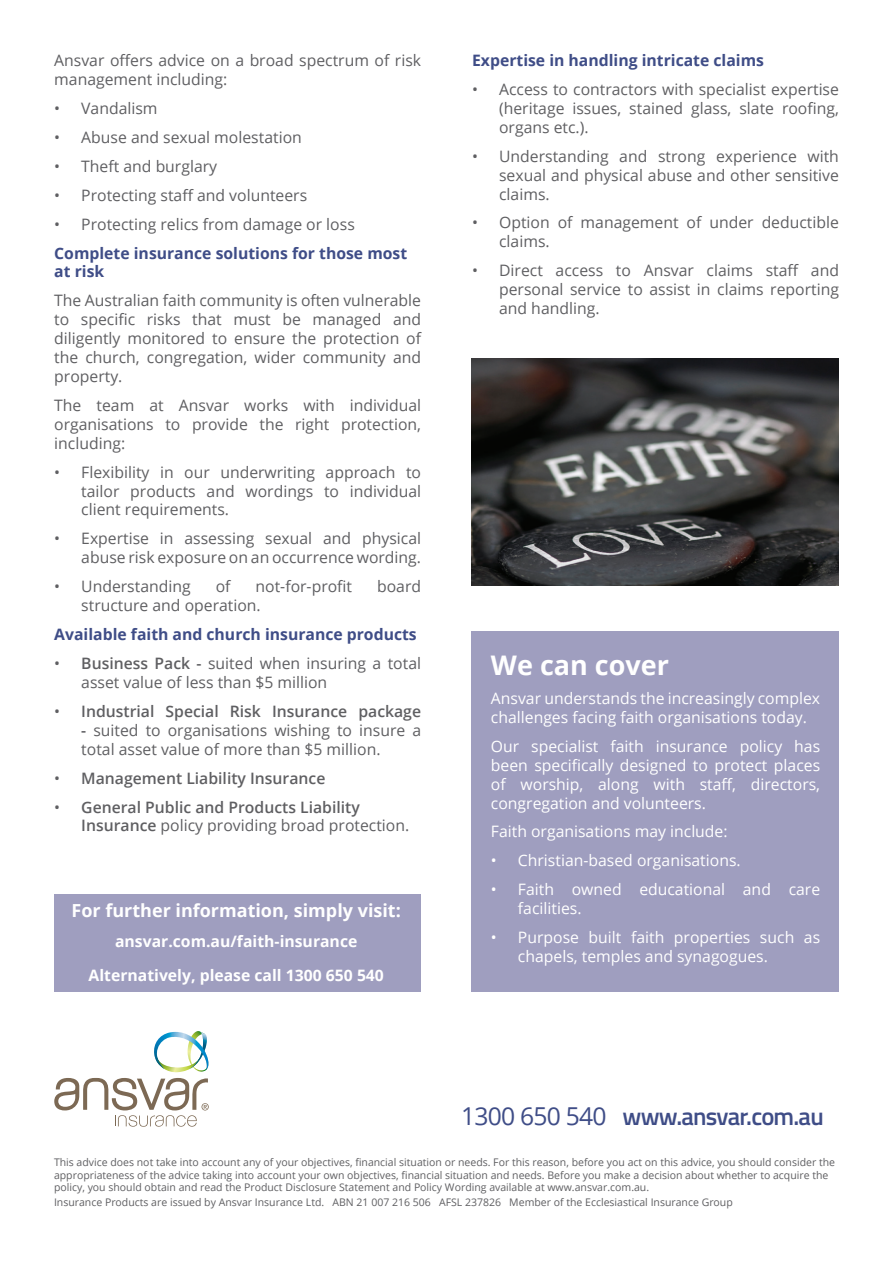
<style>
.page{position:relative;width:893px;height:1263px;background:#fff}
.page>*{position:absolute;margin:0;border:0;box-sizing:border-box;transform-origin:0 0}
.t1{font:700 27px "Open Sans";color:#fff}
.t2{font:600 24.6px "Titillium Web";letter-spacing:-.03em;color:#3f4d87}
.t3{font:700 18px "Open Sans";color:#fff}
.t4{font:15.75px/18.9px "Open Sans";color:#5f5f62;text-align:justify}
.t5{font:15.75px/18.9px "Open Sans";color:#fff}
.t6{font:600 15.75px/18.9px "Open Sans";color:#5f5f62}
.t7{font:700 15.75px/18.9px "Open Sans";color:#3f4d87}
.t8{font:700 15.75px "Open Sans";color:#fff}
.t9{font:10.5px/12.6px "Open Sans";color:#5f5f62}
.s1{font-weight:600}
.s2{font-weight:400}
.s3{font-family:"Open Sans";font-weight:400}
</style>
<div class="page">
<div style="left:54px;top:894px;width:367px;height:98px;background:#9f9ebf"></div>
<img style="left:472px;top:359px;width:367px;height:226px">
<div style="left:472px;top:631px;width:367px;height:361px;background:#9f9ebf"></div>
<svg style="left:54px;top:1031px;width:155px;height:96px"></svg>
<p class="t4" style="left:54px;top:50px;width:368px">Ansvar offers advice on a broad spectrum of risk management including:</p>
<p class="t4" style="left:54px;top:98px;width:105px">• Vandalism</p>
<p class="t4" style="left:54px;top:127px;width:249px">• Abuse and sexual molestation</p>
<p class="t4" style="left:54px;top:156px;width:164px">• Theft and burglary</p>
<p class="t4" style="left:54px;top:185px;width:254px">• Protecting staff and volunteers</p>
<p class="t4" style="left:54px;top:214px;width:302px">• Protecting relics from damage or loss</p>
<p class="t7" style="left:54px;top:243px;width:354px">Complete insurance solutions for those most at risk</p>
<p class="t4" style="left:54px;top:291px;width:368px">The Australian faith community is often vulnerable to specific risks that must be managed and diligently monitored to ensure the protection of the church, congregation, wider community and property.</p>
<p class="t4" style="left:54px;top:395px;width:368px">The team at Ansvar works with individual organisations to provide the right protection, including:</p>
<p class="t4" style="left:81px;top:462px;width:341px;text-indent:-27px">• Flexibility in our underwriting approach to tailor products and wordings to individual client requirements.</p>
<p class="t4" style="left:54px;top:529px;width:368px;text-align:right">• Expertise in assessing sexual and physical abuse risk exposure on an occurrence wording.</p>
<p class="t4" style="left:54px;top:577px;width:138px">• Understanding</p>
<p class="t4" style="left:216px;top:577px;width:16px">of</p>
<p class="t4" style="left:255px;top:577px;width:98px">not-for-profit</p>
<p class="t4" style="left:377px;top:577px;width:46px">board</p>
<p class="t4" style="left:81px;top:596px;width:181px">structure and operation.</p>
<p class="t7" style="left:54px;top:624px;width:364px">Available faith and church insurance products</p>
<p class="t4" style="left:81px;top:653px;width:341px;text-indent:-27px">• <span class="s1">Business Pack -</span> suited when insuring a total asset value of less than $5 million</p>
<p class="t6" style="left:54px;top:701px;width:368px"><span class="s2">•</span> Industrial Special Risk Insurance package</p>
<p class="t4" style="left:81px;top:720px;width:341px"><span class="s1">-</span> suited to organisations wishing to insure a total asset value of more than $5 million.</p>
<p class="t6" style="left:54px;top:768px;width:273px"><span class="s2">•</span> Management Liability Insurance</p>
<p class="t6" style="left:81px;top:797px;width:330px;text-indent:-27px"><span class="s2">•</span> General Public and Products Liability<br>Insurance <span class="s2">policy providing broad protection.</span></p>
<p class="t3" style="left:72px;top:898px;width:331px">For further information, simply visit:</p>
<p class="t8" style="left:115px;top:930px;width:244px">ansvar.com.au/faith-insurance</p>
<p class="t8" style="left:89px;top:964px;width:297px">Alternatively, please call 1300 650 540</p>
<p class="t7" style="left:472px;top:50px;width:293px">Expertise in handling intricate claims</p>
<p class="t4" style="left:499px;top:79px;width:341px;text-indent:-27px">• Access to contractors with specialist expertise (heritage issues, stained glass, slate roofing, organs etc.).</p>
<p class="t4" style="left:499px;top:146px;width:341px;text-indent:-27px">• Understanding and strong experience with sexual and physical abuse and other sensitive claims.</p>
<p class="t4" style="left:499px;top:213px;width:341px;text-indent:-27px">• Option of management of under deductible claims.</p>
<p class="t4" style="left:499px;top:261px;width:341px;text-indent:-27px">• Direct access to Ansvar claims staff and personal service to assist in claims reporting and handling.</p>
<p class="t1" style="left:491px;top:646px;width:180px">We can cover</p>
<p class="t5" style="left:491px;top:688px;width:331px">Ansvar understands the increasingly complex challenges facing faith organisations today.</p>
<p class="t5" style="left:491px;top:736px;width:331px;text-align:justify">Our specialist faith insurance policy has been specifically designed to protect places of worship, along with staff, directors, congregation and volunteers.</p>
<p class="t5" style="left:491px;top:822px;width:238px">Faith organisations may include:</p>
<p class="t5" style="left:491px;top:851px;width:251px">• Christian-based organisations.</p>
<p class="t5" style="left:518px;top:880px;width:304px;text-indent:-27px">• Faith owned educational and care facilities.</p>
<p class="t5" style="left:518px;top:927px;width:304px;text-indent:-27px">• Purpose built faith properties such as chapels, temples and synagogues.</p>
<p class="t2" style="left:461px;top:1098px;width:364px"><span class="s3">1300 650 540</span> www.ansvar.com.au</p>
<p class="t9" style="left:54px;top:1155px;width:783px">This advice does not take into account any of your objectives, financial situation or needs. For this reason, before you act on this advice, you should consider the appropriateness of the advice taking into account your own objectives, financial situation and needs. Before you make a decision about whether to acquire the policy, you should obtain and read the Product Disclosure Statement and Policy Wording available at www.ansvar.com.au.</p>
<p class="t9" style="left:54px;top:1195px;width:680px">Insurance Products are issued by Ansvar Insurance Ltd. ABN 21 007 216 506 AFSL 237826 Member of the Ecclesiastical Insurance Group</p>
</div>
